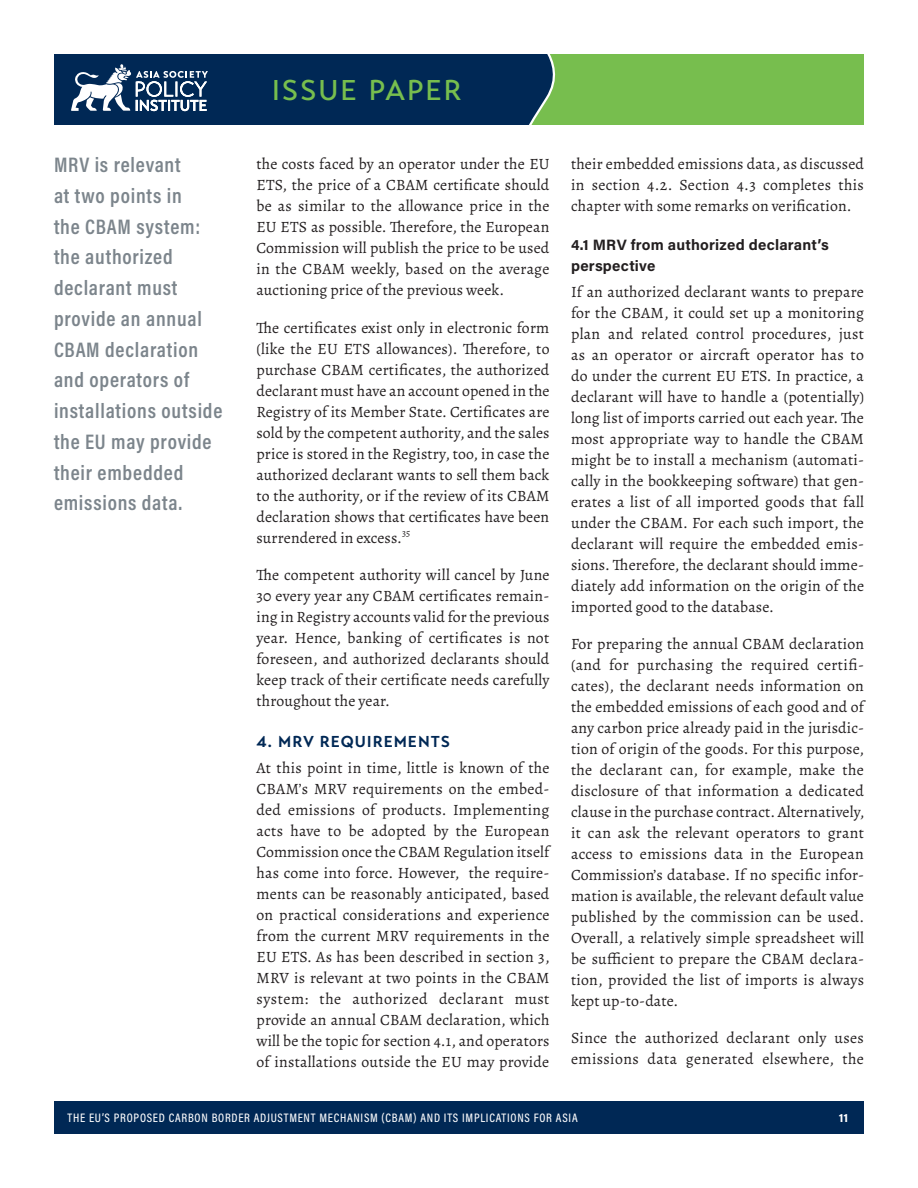
<style>
.page{position:relative;width:918px;height:1188px;background:#fff}
.page>*{position:absolute;margin:0;border:0;box-sizing:border-box;transform-origin:0 0}
.t1{font:500 28.5px "Transat Text";letter-spacing:.065em;color:#77be4e}
.pull_quote{font:600 21.15px/30.8px "Acumin Pro Cond";letter-spacing:.035em;color:#7c858c}
.body_text{font:15.75px/21px "Alegreya";letter-spacing:.01em;color:#231f20;text-align:justify}
.All_Caps_subhead{font:700 15.75px "Transat Text";letter-spacing:.06em;color:#002855}
.Subhead{font:700 15px/21px "Acumin Pro";letter-spacing:.015em;color:#231f20}
.t2{font:500 12.3px "Acumin Pro Cond";letter-spacing:.06em;color:#fff}
.t3{font:700 12px "Acumin Pro";color:#fff}
</style>
<div class="page">
<div style="left:472px;top:54px;width:392px;height:71px;background:#77be4e"></div>
<div style="left:54px;top:1102px;width:810px;height:32px;background:#002855"></div>
<svg style="left:515px;top:54px;width:41px;height:71px"></svg>
<div style="left:54px;top:54px;width:461px;height:71px;background:#002855"></div>
<svg style="left:71px;top:64px;width:137px;height:48px"></svg>
<p class="pull_quote" style="left:54px;top:149px;width:170px">MRV is relevant<br>at two points in<br>the CBAM system: the authorized declarant must provide an annual<br>CBAM declaration and operators of installations outside the EU may provide their embedded emissions data.</p>
<h1 class="t1" style="left:272px;top:73px;width:191px">ISSUE PAPER</h1>
<p class="body_text" style="left:256px;top:154px;width:295px">the costs faced by an operator under the EU ETS, the price of a CBAM certificate should be as similar to the allowance price in the EU ETS as possible. Therefore, the European Commission will publish the price to be used in the CBAM weekly, based on the average auctioning price of the previous week.</p>
<p class="body_text" style="left:256px;top:317px;width:295px">The certificates exist only in electronic form (like the EU ETS allowances). Therefore, to purchase CBAM certificates, the authorized declarant must have an account opened in the Registry of its Member State. Certificates are sold by the competent authority, and the sales price is stored in the Registry, too, in case the authorized declarant wants to sell them back to the authority, or if the review of its CBAM declaration shows that certificates have been surrendered in excess.<sup>35</sup></p>
<p class="body_text" style="left:256px;top:564px;width:295px">The competent authority will cancel by June 30 every year any CBAM certificates remain&shy;ing in Registry accounts valid for the previous year. Hence, banking of certificates is not foreseen, and authorized declarants should keep track of their certificate needs carefully throughout the year.</p>
<p class="All_Caps_subhead" style="left:256px;top:732px;width:195px">4. MRV REQUIREMENTS</p>
<p class="body_text" style="left:256px;top:757px;width:295px">At this point in time, little is known of the CBAM’s MRV requirements on the embed&shy;ded emissions of products. Implementing acts have to be adopted by the European Commission once the CBAM Regulation itself has come into force. However, the require&shy;ments can be reasonably anticipated, based on practical considerations and experience from the current MRV requirements in the EU ETS. As has been described in section 3, MRV is relevant at two points in the CBAM system: the authorized declarant must provide an annual CBAM declaration, which will be the topic for section 4.1, and operators of installations outside the EU may provide</p>
<p class="body_text" style="left:571px;top:154px;width:294px">their embedded emissions data, as discussed in section 4.2. Section 4.3 completes this chapter with some remarks on verification.</p>
<p class="Subhead" style="left:571px;top:234px;width:259px">4.1 MRV from authorized declarant’s perspective</p>
<p class="body_text" style="left:571px;top:281px;width:295px">If an authorized declarant wants to prepare for the CBAM, it could set up a monitoring plan and related control procedures, just as an operator or aircraft operator has to do under the current EU ETS. In practice, a declarant will have to handle a (potentially) long list of imports carried out each year. The most appropriate way to handle the CBAM might be to install a mechanism (automati&shy;cally in the bookkeeping software) that gen&shy;erates a list of all imported goods that fall under the CBAM. For each such import, the declarant will require the embedded emis&shy;sions. Therefore, the declarant should imme&shy;diately add information on the origin of the imported good to the database.</p>
<p class="body_text" style="left:571px;top:633px;width:295px">For preparing the annual CBAM declaration (and for purchasing the required certifi&shy;cates), the declarant needs information on the embedded emissions of each good and of any carbon price already paid in the jurisdic&shy;tion of origin of the goods. For this purpose, the declarant can, for example, make the disclosure of that information a dedicated clause in the purchase contract. Alternatively, it can ask the relevant operators to grant access to emissions data in the European Commission’s database. If no specific infor&shy;mation is available, the relevant default value published by the commission can be used.<br>Overall, a relatively simple spreadsheet will be sufficient to prepare the CBAM declara&shy;tion, provided the list of imports is always kept up-to-date.</p>
<p class="body_text" style="left:571px;top:1027px;width:294px">Since the authorized declarant only uses emissions data generated elsewhere, the</p>
<p class="t2" style="left:68px;top:1110px;width:512px">THE EU’S PROPOSED CARBON BORDER ADJUSTMENT MECHANISM (CBAM) AND ITS IMPLICATIONS FOR ASIA</p>
<p class="t3" style="left:839px;top:1109px;width:11px">11</p>
</div>
